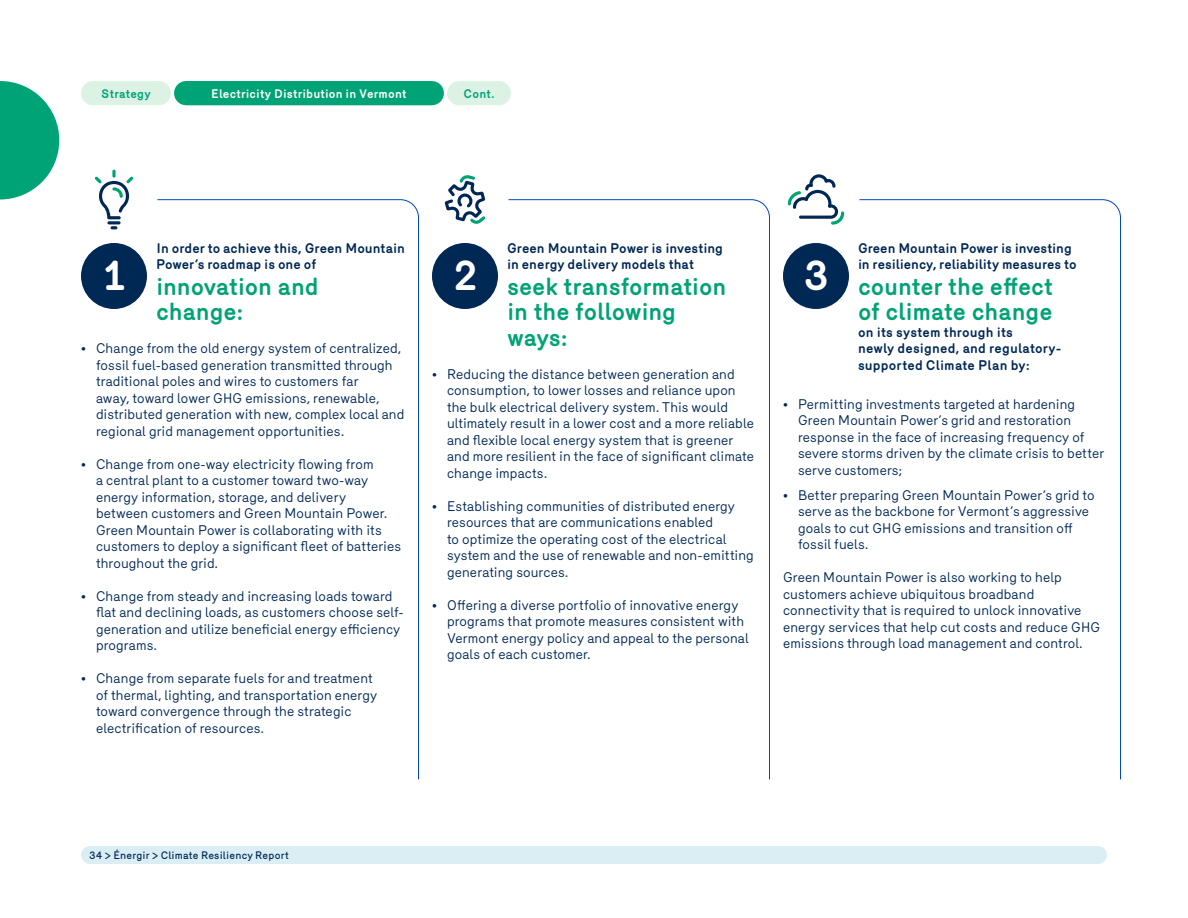
<style>
.page{position:relative;width:1188px;height:918px;background:#fff}
.page>*{position:absolute;margin:0;border:0;box-sizing:border-box;transform-origin:0 0}
.T1{font:700 42px "Merkury";color:#fff}
.T1-2{font:700 24px/25.5px "Merkury";letter-spacing:-.005em;color:#00a376}
.T3{font:700 24px/25.5px "Merkury";letter-spacing:-.005em;color:#00a376}
.Texte{font:13.5px/16.5px "Merkury";letter-spacing:.01em;color:#002855}
.T3-2{font:700 13.5px/16.5px "Merkury";color:#002855}
.T3-3{font:700 12px "Merkury";letter-spacing:.015em;color:#fff}
.T3-4{font:700 12px "Merkury";letter-spacing:.015em;color:#00a376}
.t1{font:500 10.5px "Merkury";letter-spacing:.015em;color:#002855}
</style>
<div class="page">
<div style="left:186px;top:81px;width:246px;height:24px;background:#00a376"></div>
<div style="left:93px;top:81px;width:66px;height:24px;background:#dcf2e5"></div>
<svg style="left:0;top:81px;width:59px;height:119px"></svg>
<div style="left:459px;top:81px;width:40px;height:24px;background:#dcf2e5"></div>
<div style="left:81px;top:243px;width:66px;height:66px;background:#002855;border-radius:50%"></div>
<div style="left:432px;top:243px;width:66px;height:66px;background:#002855;border-radius:50%"></div>
<div style="left:783px;top:243px;width:66px;height:66px;background:#002855;border-radius:50%"></div>
<hr style="left:107px;top:221px;width:14px;height:3px;background:#002855;border-radius:2px">
<svg style="left:111px;top:226px;width:6px;height:3px"></svg>
<svg style="left:95px;top:170px;width:38px;height:49px"></svg>
<svg style="left:157px;top:199px;width:262px;height:581px"></svg>
<svg style="left:508px;top:199px;width:262px;height:581px"></svg>
<svg style="left:859px;top:199px;width:262px;height:581px"></svg>
<svg style="left:445px;top:175px;width:40px;height:49px"></svg>
<svg style="left:788px;top:174px;width:56px;height:51px"></svg>
<div style="left:90px;top:846px;width:1008px;height:18px;background:#daeef4"></div>
<p class="T3-4" style="left:101px;top:84px;width:51px">Strategy</p>
<p class="T3-3" style="left:211px;top:84px;width:197px">Electricity Distribution in Vermont</p>
<p class="T3-4" style="left:464px;top:84px;width:32px">Cont.</p>
<p class="T3-2" style="left:156px;top:239px;width:251px">In order to achieve this, Green Mountain<br>Power’s roadmap is one of</p>
<p class="T1-2" style="left:156px;top:272px;width:164px">innovation and change:</p>
<p class="Texte" style="left:96px;top:339px;width:310px;text-indent:-15px">• Change from the old energy system of centralized, fossil fuel-based generation transmitted through traditional poles and wires to customers far<br>away, toward lower GHG emissions, renewable, distributed generation with new, complex local and regional grid management opportunities.</p>
<p class="Texte" style="left:96px;top:455px;width:307px;text-indent:-15px">• Change from one-way electricity flowing from<br>a central plant to a customer toward two-way energy information, storage, and delivery between customers and Green Mountain Power.<br>Green Mountain Power is collaborating with its customers to deploy a significant fleet of batteries throughout the grid.</p>
<p class="Texte" style="left:96px;top:587px;width:309px;text-indent:-15px">• Change from steady and increasing loads toward flat and declining loads, as customers choose self&shy;generation and utilize beneficial energy efficiency programs.</p>
<p class="Texte" style="left:96px;top:669px;width:283px;text-indent:-15px">• Change from separate fuels for and treatment of thermal, lighting, and transportation energy toward convergence through the strategic electrification of resources.</p>
<p class="T3-2" style="left:507px;top:239px;width:218px">Green Mountain Power is investing in energy delivery models that</p>
<p class="T1-2" style="left:507px;top:272px;width:221px">seek transformation in the following ways:</p>
<p class="Texte" style="left:447px;top:365px;width:309px;text-indent:-15px">• Reducing the distance between generation and consumption, to lower losses and reliance upon the bulk electrical delivery system. This would ultimately result in a lower cost and a more reliable and flexible local energy system that is greener and more resilient in the face of significant climate change impacts.</p>
<p class="Texte" style="left:447px;top:497px;width:308px;text-indent:-15px">• Establishing communities of distributed energy resources that are communications enabled<br>to optimize the operating cost of the electrical system and the use of renewable and non-emitting generating sources.</p>
<p class="Texte" style="left:447px;top:596px;width:303px;text-indent:-15px">• Offering a diverse portfolio of innovative energy programs that promote measures consistent with Vermont energy policy and appeal to the personal goals of each customer.</p>
<p class="T3-2" style="left:858px;top:239px;width:220px">Green Mountain Power is investing in resiliency, reliability measures to</p>
<p class="T3" style="left:858px;top:272px;width:197px">counter the effect of climate change</p>
<p class="T3-2" style="left:858px;top:323px;width:205px">on its system through its<br>newly designed, and regulatory&shy;supported Climate Plan by:</p>
<p class="Texte" style="left:798px;top:395px;width:308px;text-indent:-15px">• Permitting investments targeted at hardening Green Mountain Power’s grid and restoration response in the face of increasing frequency of severe storms driven by the climate crisis to better serve customers;</p>
<p class="Texte" style="left:798px;top:485px;width:298px;text-indent:-15px">• Better preparing Green Mountain Power’s grid to serve as the backbone for Vermont’s aggressive goals to cut GHG emissions and transition off fossil fuels.</p>
<p class="Texte" style="left:783px;top:568px;width:319px">Green Mountain Power is also working to help customers achieve ubiquitous broadband connectivity that is required to unlock innovative energy services that help cut costs and reduce GHG emissions through load management and control.</p>
<p class="T1" style="left:103px;top:244px;width:25px">1</p>
<p class="T1" style="left:454px;top:244px;width:25px">2</p>
<p class="T1" style="left:804px;top:244px;width:26px">3</p>
<p class="t1" style="left:90px;top:847px;width:201px">34 &gt; Énergir &gt; Climate Resiliency Report</p>
</div>
